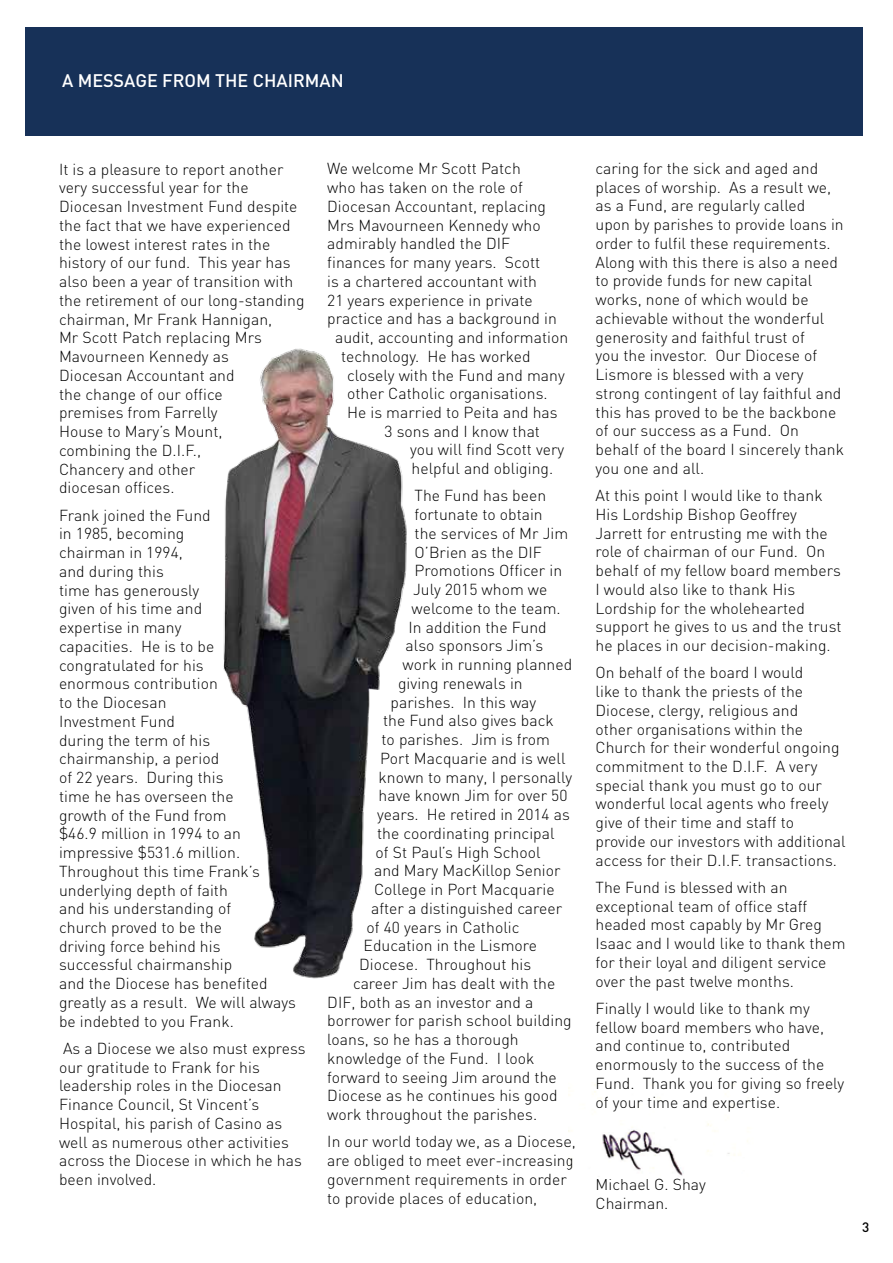
<style>
.page{position:relative;width:893px;height:1263px;background:#fff}
.page>*{position:absolute;margin:0;border:0;box-sizing:border-box;transform-origin:0 0}
.t1{font:500 18px "DIN";color:#fff}
.t2{font:300 15.75px/18.8px "DIN";letter-spacing:.005em;color:#000}
.t3{font:500 13.5px "DIN";color:#000}
</style>
<div class="page">
<div style="left:25px;top:27px;width:837px;height:108px;background:#173158"></div>
<img style="left:223px;top:348px;width:184px;height:631px">
<img style="left:569px;top:1084px;width:179px;height:92px">
<p class="t1" style="left:62px;top:69px;width:283px">A MESSAGE FROM THE CHAIRMAN</p>
<p class="t2" style="left:59px;top:159px;width:247px">It is a pleasure to report another very successful year for the<br>Diocesan Investment Fund despite the fact that we have experienced the lowest interest rates in the history of our fund. This year has also been a year of transition with the retirement of our long-standing chairman, Mr Frank Hannigan,<br>Mr Scott Patch replacing Mrs<br>Mavourneen Kennedy as<br>Diocesan Accountant and<br>the change of our office<br>premises from Farrelly<br>House to Mary’s Mount,<br>combining the D.I.F.,<br>Chancery and other<br>diocesan offices.</p>
<p class="t2" style="left:59px;top:505px;width:239px">Frank joined the Fund<br>in 1985, becoming<br>chairman in 1994,<br>and during this<br>time has generously<br>given of his time and<br>expertise in many<br>capacities. H e is to be congratulated for his<br>enormous contribution<br>to the Diocesan<br>Investment Fund<br>during the term of his chairmanship, a period<br>of 22 years. During this<br>time he has overseen the<br>growth of the Fund from<br>$46.9 million in 1994 to an impressive $531.6 million.<br>Throughout this time Frank’s underlying depth of faith<br>and his understanding of<br>church proved to be the<br>driving force behind his successful chairmanship<br>and the Diocese has benefited greatly as a result. We will always be indebted to you Frank.</p>
<p class="t2" style="left:59px;top:1039px;width:248px">As a Diocese we also must express our gratitude to Frank for his leadership roles in the Diocesan<br>Finance Council, St Vincent’s<br>H ospital, his parish of Casino as well as numerous other activities across the Diocese in which he has been involved.</p>
<p class="t2" style="left:327px;top:159px;width:195px">We welcome Mr Scott Patch</p>
<p class="t2" style="left:327px;top:178px;width:197px">who has taken on the role of</p>
<p class="t2" style="left:327px;top:197px;width:220px">Diocesan Accountant, replacing</p>
<p class="t2" style="left:327px;top:215px;width:215px">Mrs Mavourneen Kennedy who</p>
<p class="t2" style="left:327px;top:234px;width:185px">admirably handled the DIF</p>
<p class="t2" style="left:327px;top:253px;width:215px">finances for many years. Scott</p>
<p class="t2" style="left:327px;top:272px;width:211px">is a chartered accountant with</p>
<p class="t2" style="left:327px;top:290px;width:207px">21 years experience in private</p>
<p class="t2" style="left:327px;top:309px;width:231px">practice and has a background in</p>
<p class="t2" style="left:335px;top:328px;width:235px">audit, accounting and information</p>
<p class="t2" style="left:341px;top:347px;width:191px">technology. H e has worked</p>
<p class="t2" style="left:347px;top:365px;width:219px">closely with the Fund and many</p>
<p class="t2" style="left:347px;top:384px;width:202px">other Catholic organisations.</p>
<p class="t2" style="left:347px;top:403px;width:212px">H e is married to Peita and has</p>
<p class="t2" style="left:385px;top:421px;width:157px">3 sons and I know that</p>
<p class="t2" style="left:410px;top:440px;width:156px">you will find Scott very</p>
<p class="t2" style="left:412px;top:459px;width:143px">helpful and obliging.</p>
<p class="t2" style="left:415px;top:486px;width:133px">The Fund has been</p>
<p class="t2" style="left:415px;top:505px;width:130px">fortunate to obtain</p>
<p class="t2" style="left:415px;top:524px;width:155px">the services of Mr Jim</p>
<p class="t2" style="left:415px;top:542px;width:129px">O’Brien as the DIF</p>
<p class="t2" style="left:415px;top:561px;width:149px">Promotions Officer in</p>
<p class="t2" style="left:413px;top:580px;width:136px">July 2015 whom we</p>
<p class="t2" style="left:412px;top:599px;width:151px">welcome to the team.</p>
<p class="t2" style="left:409px;top:617px;width:140px">In addition the Fund</p>
<p class="t2" style="left:406px;top:636px;width:139px">also sponsors Jim’s</p>
<p class="t2" style="left:403px;top:655px;width:171px">work in running planned</p>
<p class="t2" style="left:398px;top:674px;width:126px">giving renewals in</p>
<p class="t2" style="left:391px;top:692px;width:147px">parishes. In this way</p>
<p class="t2" style="left:383px;top:711px;width:172px">the Fund also gives back</p>
<p class="t2" style="left:382px;top:730px;width:170px">to parishes. Jim is from</p>
<p class="t2" style="left:380px;top:749px;width:187px">Port Macquarie and is well</p>
<p class="t2" style="left:379px;top:767px;width:195px">known to many, I personally</p>
<p class="t2" style="left:379px;top:786px;width:190px">have known Jim for over 50</p>
<p class="t2" style="left:377px;top:805px;width:194px">years. H e retired in 2014 as</p>
<p class="t2" style="left:377px;top:824px;width:179px">the coordinating principal</p>
<p class="t2" style="left:376px;top:842px;width:167px">of St Paul’s H igh School</p>
<p class="t2" style="left:374px;top:861px;width:188px">and Mary MacKillop Senior</p>
<p class="t2" style="left:374px;top:880px;width:182px">College in Port Macquarie</p>
<p class="t2" style="left:371px;top:899px;width:193px">after a distinguished career</p>
<p class="t2" style="left:367px;top:917px;width:154px">of 40 years in Catholic</p>
<p class="t2" style="left:364px;top:936px;width:175px">Education in the Lismore</p>
<p class="t2" style="left:359px;top:955px;width:174px">Diocese. Throughout his</p>
<p class="t2" style="left:353px;top:974px;width:204px">career Jim has dealt with the</p>
<p class="t2" style="left:327px;top:992px;width:208px">DIF, both as an investor and a</p>
<p class="t2" style="left:327px;top:1011px;width:246px">borrower for parish school building</p>
<p class="t2" style="left:327px;top:1030px;width:193px">loans, so he has a thorough</p>
<p class="t2" style="left:327px;top:1048px;width:209px">knowledge of the Fund. I look</p>
<p class="t2" style="left:327px;top:1067px;width:231px">forward to seeing Jim around the</p>
<p class="t2" style="left:327px;top:1086px;width:232px">Diocese as he continues his good</p>
<p class="t2" style="left:327px;top:1105px;width:211px">work throughout the parishes.</p>
<p class="t2" style="left:327px;top:1132px;width:250px">In our world today we, as a Diocese, are obliged to meet ever-increasing government requirements in order to provide places of education,</p>
<p class="t2" style="left:595px;top:159px;width:250px">caring for the sick and aged and places of worship. As a result we, as a Fund, are regularly called<br>upon by parishes to provide loans in order to fulfil these requirements.<br>Along with this there is also a need to provide funds for new capital works, none of which would be achievable without the wonderful generosity and faithful trust of<br>you the investor. O ur Diocese of<br>Lismore is blessed with a very strong contingent of lay faithful and this has proved to be the backbone of our success as a Fund. O n behalf of the board I sincerely thank you one and all.</p>
<p class="t2" style="left:595px;top:486px;width:247px">At this point I would like to thank<br>H is Lordship Bishop Geoffrey<br>Jarrett for entrusting me with the role of chairman of our Fund. On behalf of my fellow board members<br>I would also like to thank H is<br>Lordship for the wholehearted support he gives to us and the trust he places in our decision-making.</p>
<p class="t2" style="left:595px;top:663px;width:252px">O n behalf of the board I would<br>like to thank the priests of the<br>Diocese, clergy, religious and<br>other organisations within the<br>Church for their wonderful ongoing commitment to the D.I.F. A very special thank you must go to our wonderful local agents who freely give of their time and staff to provide our investors with additional access for their D.I.F. transactions.</p>
<p class="t2" style="left:595px;top:878px;width:252px">The Fund is blessed with an exceptional team of office staff headed most capably by Mr G reg<br>Isaac and I would like to thank them for their loyal and diligent service over the past twelve months.</p>
<p class="t2" style="left:595px;top:999px;width:250px">Finally I would like to thank my fellow board members who have, and continue to, contributed enormously to the success of the<br>Fund. Thank you for giving so freely of your time and expertise.</p>
<p class="t2" style="left:595px;top:1175px;width:112px">Michael G. Shay<br>Chairman.</p>
<p class="t3" style="left:862px;top:1218px;width:9px">3</p>
</div>
